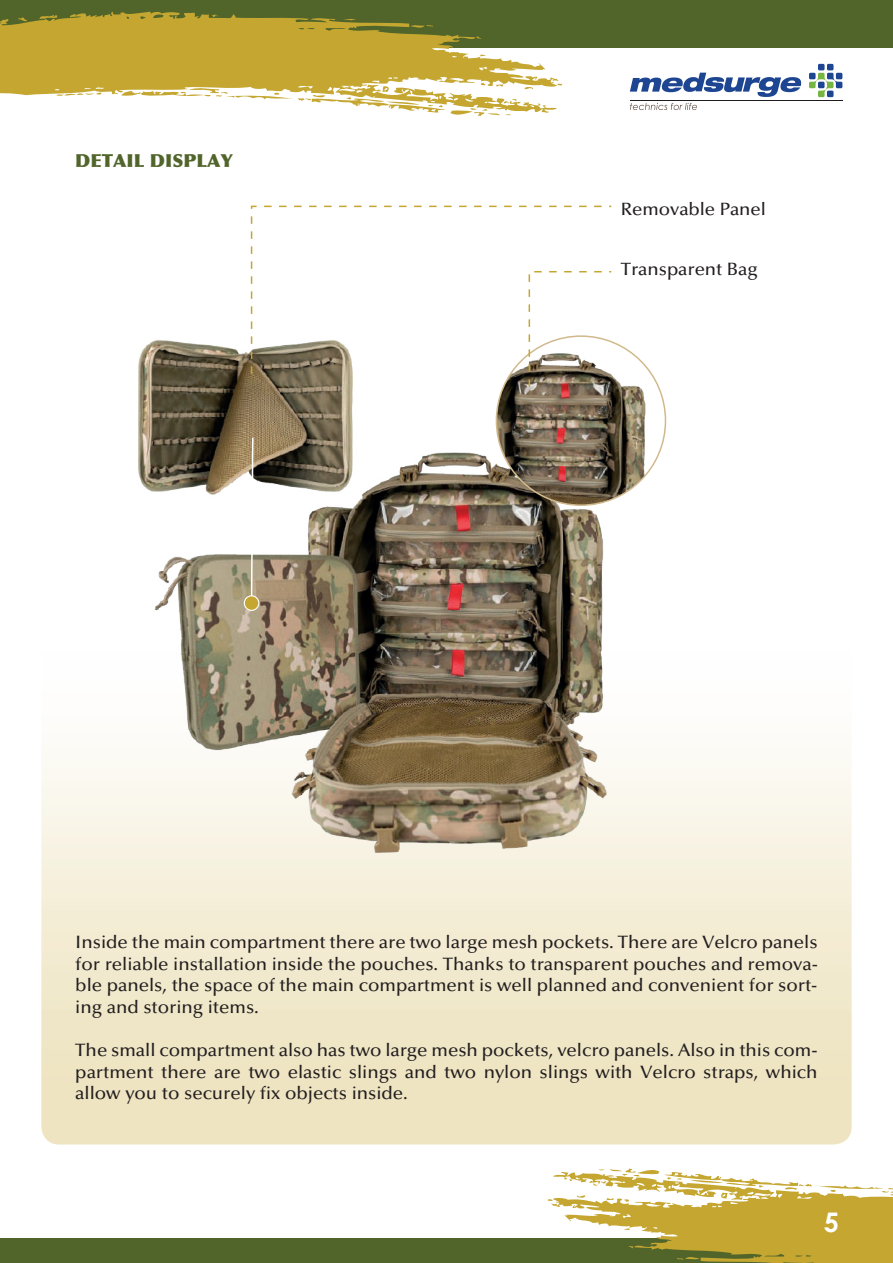
<style>
.page{position:relative;width:893px;height:1263px;background:#fff}
.page>*{position:absolute;margin:0;border:0;box-sizing:border-box;transform-origin:0 0}
.t1{font:700 27px "Century Gothic";color:#fff}
.t2{font:500 18px/21.6px "Optima LT Std";color:#231f20;text-align:justify;scale:1.04 1}
.t3{font:900 18px "Optima LT Std";color:#51652b;scale:1.04 1}
.t4{font:500 17.85px "Optima LT Std";color:#231f20;scale:1.04 1}
</style>
<div class="page">
<div style="left:0;top:0;width:892px;height:48px;background:#51652b"></div>
<div style="left:0;top:1239px;width:892px;height:24px;background:#51652b"></div>
<svg style="left:809px;top:64px;width:33px;height:33px"></svg>
<svg style="left:630px;top:103px;width:67px;height:7px"></svg>
<svg style="left:630px;top:73px;width:171px;height:24px"></svg>
<svg style="left:0;top:11px;width:559px;height:102px;fill:#c4a630"></svg>
<svg style="left:211px;top:14px;width:7px;height:3px"></svg>
<svg style="left:410px;top:24px;width:23px;height:6px"></svg>
<svg style="left:480px;top:54px;width:6px;height:2px"></svg>
<svg style="left:121px;top:83px;width:395px;height:33px"></svg>
<svg style="left:548px;top:1168px;width:344px;height:95px"></svg>
<svg style="left:41px;top:755px;width:811px;height:389px"></svg>
<img style="left:138px;top:340px;width:215px;height:68px">
<img style="left:137px;top:408px;width:488px;height:488px">
<img style="left:496px;top:341px;width:161px;height:164px">
<svg style="left:250px;top:436px;width:4px;height:159px"></svg>
<div style="left:244px;top:596px;width:15px;height:14px;background:#c4a630;border-radius:50%"></div>
<div style="left:244px;top:595px;width:15px;height:16px;border:1px solid #fff;border-radius:50%"></div>
<svg style="left:250px;top:205px;width:362px;height:170px"></svg>
<svg style="left:528px;top:270px;width:85px;height:118px"></svg>
<p class="t3" style="left:75px;top:149px;width:153px">DETAIL DISPLAY</p>
<p class="t4" style="left:621px;top:199px;width:141px">Removable Panel</p>
<p class="t4" style="left:621px;top:259px;width:133px">Transparent Bag</p>
<p class="t2" style="left:75px;top:932px;width:715px">Inside the main compartment there are two large mesh pockets. There are Velcro panels for reliable installation inside the pouches. Thanks to transparent pouches and remova&shy;ble panels, the space of the main compartment is well planned and convenient for sort&shy;ing and storing items.</p>
<p class="t2" style="left:75px;top:1040px;width:715px">The small compartment also has two large mesh pockets, velcro panels. Also in this com&shy;partment there are two elastic slings and two nylon slings with Velcro straps, which allow you to securely fix objects inside.</p>
<h1 class="t1" style="left:824px;top:1202px;width:17px">5</h1>
</div>
